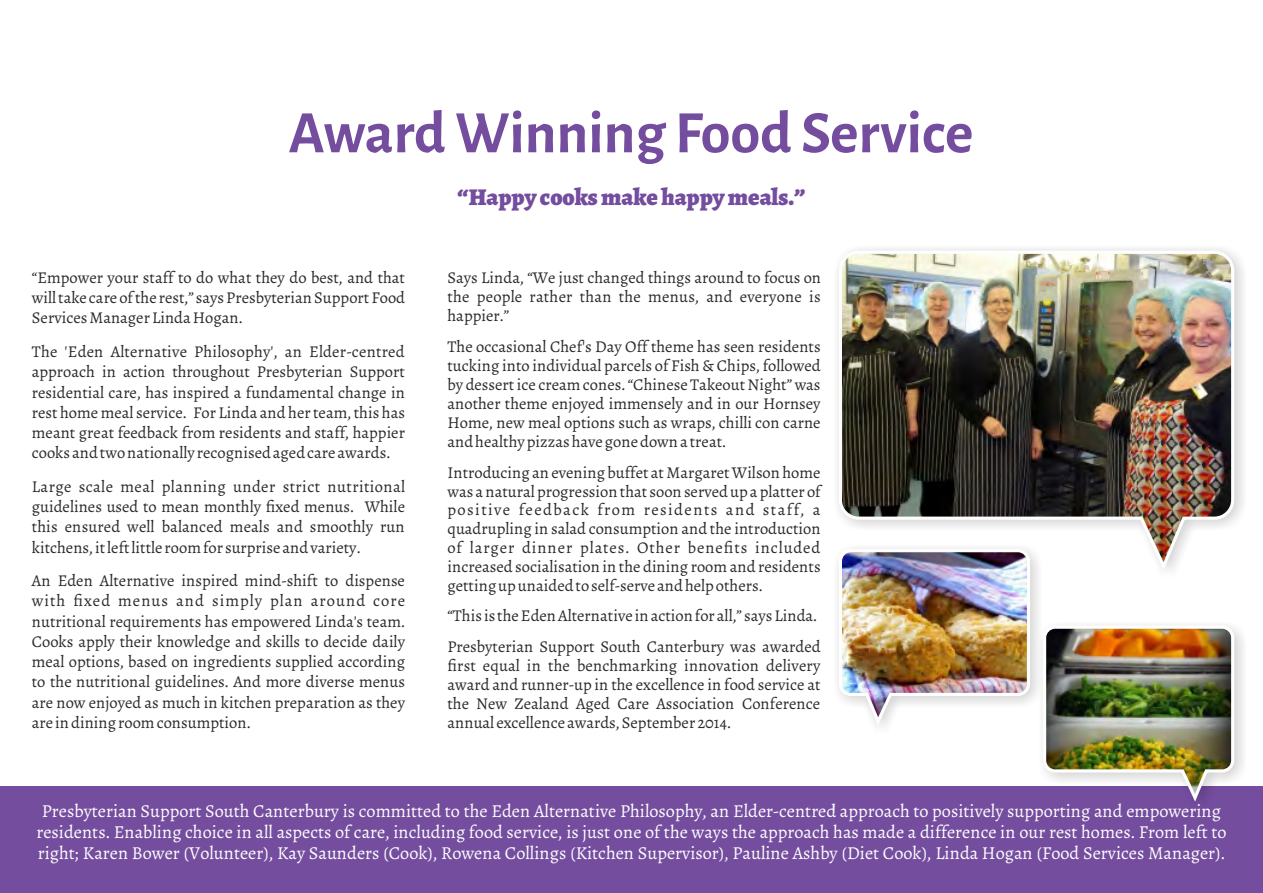
<style>
.page{position:relative;width:1263px;height:893px;background:#fff}
.page>*{position:absolute;margin:0;border:0;box-sizing:border-box;transform-origin:0 0}
.t1{font:700 60.3px "Alegreya Sans";color:#744d9e}
.t2{font:700 24px "Alegreya";color:#744d9e}
.t3{font:18.3px/21.1px "Alegreya";color:#fefefe}
.t4{font:16.5px/20.2px "Alegreya";color:#2b2a29;text-align:justify}
</style>
<div class="page">
<div style="left:0;top:787px;width:1263px;height:106px;background:#744d9e"></div>
<div style="left:834px;top:246px;width:412px;height:567px;background:#2b2a29;opacity:.22"></div>
<svg style="left:836px;top:248px;width:401px;height:330px"></svg>
<img style="left:842px;top:254px;width:389px;height:308px">
<svg style="left:836px;top:546px;width:197px;height:187px"></svg>
<img style="left:842px;top:552px;width:185px;height:165px">
<svg style="left:1040px;top:622px;width:197px;height:187px"></svg>
<img style="left:1047px;top:629px;width:184px;height:165px">
<h1 class="t1" style="left:289px;top:104px;width:686px">Award Winning Food Service</h1>
<p class="t4" style="left:32px;top:267px;width:375px">“Empower your staff to do what they do best, and that will take care of the rest,” says Presbyterian Support Food Services Manager Linda Hogan.</p>
<p class="t4" style="left:32px;top:341px;width:375px">The 'Eden Alternative Philosophy', an Elder-centred approach in action throughout Presbyterian Support residential care, has inspired a fundamental change in rest home meal service. For Linda and her team, this has meant great feedback from residents and staff, happier cooks and two nationally recognised aged care awards.</p>
<p class="t4" style="left:32px;top:476px;width:375px">Large scale meal planning under strict nutritional guidelines used to mean monthly fixed menus. While this ensured well balanced meals and smoothly run kitchens, it left little room for surprise and variety.</p>
<p class="t4" style="left:32px;top:571px;width:375px">An Eden Alternative inspired mind-shift to dispense with fixed menus and simply plan around core nutritional requirements has empowered Linda's team.<br>Cooks apply their knowledge and skills to decide daily meal options, based on ingredients supplied according to the nutritional guidelines. And more diverse menus are now enjoyed as much in kitchen preparation as they are in dining room consumption.</p>
<h2 class="t2" style="left:457px;top:180px;width:350px">“Happy cooks make happy meals.”</h2>
<p class="t4" style="left:447px;top:268px;width:375px;line-height:19px">Says Linda, “We just changed things around to focus on the people rather than the menus, and everyone is happier.”</p>
<p class="t4" style="left:447px;top:337px;width:375px;line-height:19px">The occasional Chef's Day Off theme has seen residents tucking into individual parcels of Fish &amp; Chips, followed by dessert ice cream cones. “Chinese Takeout Night” was another theme enjoyed immensely and in our Hornsey Home, new meal options such as wraps, chilli con carne and healthy pizzas have gone down a treat.</p>
<p class="t4" style="left:447px;top:463px;width:375px;line-height:18.9px">Introducing an evening buffet at Margaret Wilson home was a natural progression that soon served up a platter of positive feedback from residents and staff, a quadrupling in salad consumption and the introduction of larger dinner plates. Other benefits included increased socialisation in the dining room and residents getting up unaided to self-serve and help others.</p>
<p class="t4" style="left:447px;top:601px;width:375px;line-height:30.6px">“This is the Eden Alternative in action for all,” says Linda.<br>Presbyterian Support South Canterbury was awarded</p>
<p class="t4" style="left:447px;top:656px;width:375px;line-height:19px">first equal in the benchmarking innovation delivery award and runner-up in the excellence in food service at the New Zealand Aged Care Association Conference annual excellence awards, September 2014.</p>
<p class="t3" style="left:36px;top:800px;width:1191px">Presbyterian Support South Canterbury is committed to the Eden Alternative Philosophy, an Elder-centred approach to positively supporting and empowering residents. Enabling choice in all aspects of care, including food service, is just one of the ways the approach has made a difference in our rest homes. From left to right; Karen Bower (Volunteer), Kay Saunders (Cook), Rowena Collings (Kitchen Supervisor), Pauline Ashby (Diet Cook), Linda Hogan (Food Services Manager).</p>
</div>
